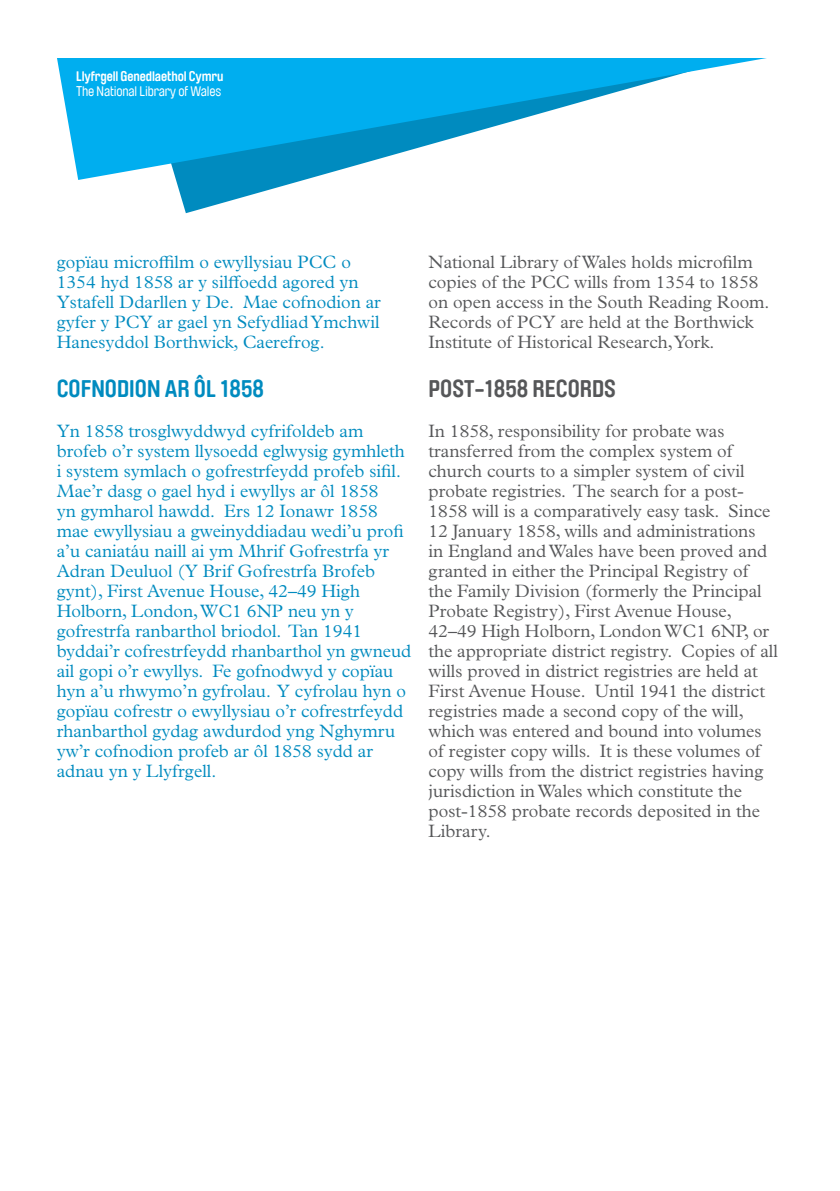
<style>
.page{position:relative;width:840px;height:1191px;background:#fff}
.page>*{position:absolute;margin:0;border:0;box-sizing:border-box;transform-origin:0 0}
.t1{font:700 24px "Brauer Neue";color:#008bbf}
.t2{font:700 24px "Brauer Neue";color:#565759}
.t3{font:300 18px/20px "Plantin MT Pro";color:#565759}
.t4{font:300 18px/20px "Plantin MT Pro";color:#008bbf}
.t5{font:700 13.8px "Brauer Neue";letter-spacing:-.01em;color:#fff}
.t6{font:13.8px "Brauer Neue";letter-spacing:-.01em;color:#fff}
</style>
<div class="page">
<svg style="left:176px;top:180px;width:128px;height:33px"></svg>
<svg style="left:57px;top:58px;width:710px;height:122px;fill:#00aeef"></svg>
<p class="t5" style="left:76px;top:68px;width:149px">LLYFRGELL GENEDLAETHOL CYMRU</p>
<p class="t6" style="left:76px;top:84px;width:146px">The National Library of Wales</p>
<p class="t4" style="left:57px;top:252px;width:325px">gopïau microffilm o ewyllysiau PCC o 1354 hyd 1858 ar y silffoedd agored yn Ystafell Ddarllen y De. Mae cofnodion ar gyfer y PCY ar gael yn Sefydliad Ymchwil Hanesyddol Borthwick, Caerefrog.</p>
<h1 class="t1" style="left:57px;top:375px;width:209px">COFNODION AR ÔL 1858</h1>
<p class="t4" style="left:57px;top:421px;width:356px">Yn 1858 trosglwyddwyd cyfrifoldeb am brofeb o’r system llysoedd eglwysig gymhleth i system symlach o gofrestrfeydd profeb sifil.<br>Mae’r dasg o gael hyd i ewyllys ar ôl 1858<br>yn gymharol hawdd. Ers 12 Ionawr 1858 mae ewyllysiau a gweinyddiadau wedi’u profi a’u caniatáu naill ai ym Mhrif Gofrestrfa yr Adran Deuluol (Y Brif Gofrestrfa Brofeb gynt), First Avenue House, 42–49 High Holborn, London, WC1 6NP neu yn y gofrestrfa ranbarthol briodol. Tan 1941 byddai’r cofrestrfeydd rhanbarthol yn gwneud ail gopi o’r ewyllys. Fe gofnodwyd y copïau hyn a’u rhwymo’n gyfrolau. Y cyfrolau hyn o gopïau cofrestr o ewyllysiau o’r cofrestrfeydd rhanbarthol gydag awdurdod yng Nghymru yw’r cofnodion profeb ar ôl 1858 sydd ar adnau yn y Llyfrgell.</p>
<p class="t3" style="left:428px;top:252px;width:342px">National Library of Wales holds microfilm copies of the PCC wills from 1354 to 1858 on open access in the South Reading Room.<br>Records of PCY are held at the Borthwick Institute of Historical Research, York.</p>
<h1 class="t2" style="left:428px;top:375px;width:129px">POST-1858 RECORDS</h1>
<p class="t3" style="left:428px;top:421px;width:351px">In 1858, responsibility for probate was transferred from the complex system of church courts to a simpler system of civil probate registries. The search for a post-1858 will is a comparatively easy task. Since 12 January 1858, wills and administrations<br>in England and Wales have been proved and granted in either the Principal Registry of<br>the Family Division (formerly the Principal Probate Registry), First Avenue House, 42–49 High Holborn, London WC1 6NP, or the appropriate district registry. Copies of all wills proved in district registries are held at First Avenue House. Until 1941 the district registries made a second copy of the will, which was entered and bound into volumes of register copy wills. It is these volumes of copy wills from the district registries having jurisdiction in Wales which constitute the post-1858 probate records deposited in the Library.</p>
</div>
